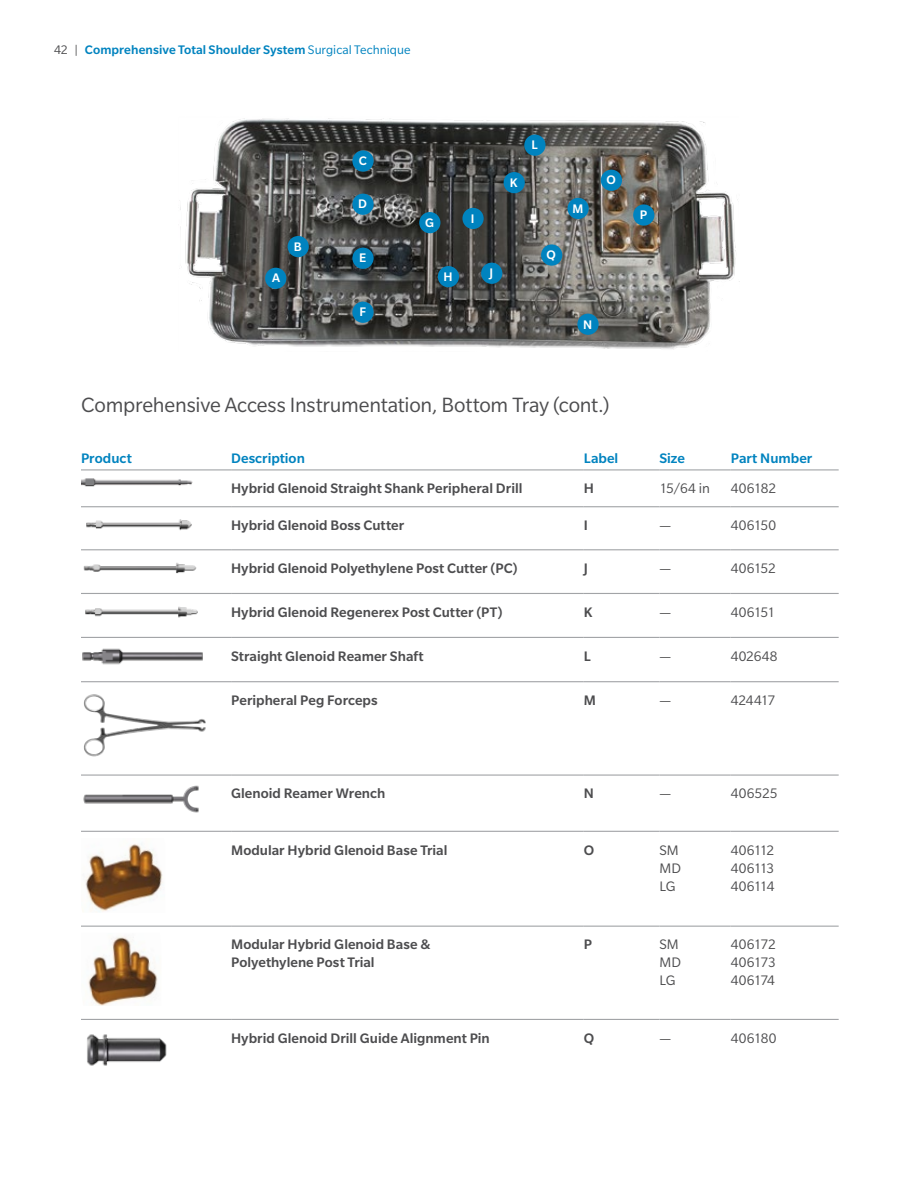
<style>
.page{position:relative;width:918px;height:1188px;background:#fff}
.page>*{position:absolute;margin:0;border:0;box-sizing:border-box;transform-origin:0 0}
.t1{font:22.5px "Slate Pro";letter-spacing:-.01em;color:#4d4d4f}
.t2{font:500 15px/18px "Slate Pro";color:#4d4d4f}
.t3{font:15px/18px "Slate Pro";color:#4d4d4f}
.t4{font:500 15px "Slate Pro";color:#0083bf}
.t5{font:500 13.5px "Slate Pro";letter-spacing:.005em;color:#0083bf}
.t6{font:500 13.5px "Slate Pro";color:#fff}
.s1{font-weight:400;color:#4d4d4f}
.s2{font-weight:400}
</style>
<div class="page">
<img style="left:180px;top:118px;width:560px;height:232px">
<div style="left:352px;top:150px;width:22px;height:22px;background:#0083bf;border-radius:50%"></div>
<div style="left:288px;top:236px;width:21px;height:21px;background:#0083bf;border-radius:50%"></div>
<div style="left:265px;top:268px;width:21px;height:21px;background:#0083bf;border-radius:50%"></div>
<div style="left:352px;top:194px;width:22px;height:21px;background:#0083bf;border-radius:50%"></div>
<div style="left:352px;top:248px;width:22px;height:21px;background:#0083bf;border-radius:50%"></div>
<div style="left:352px;top:302px;width:22px;height:21px;background:#0083bf;border-radius:50%"></div>
<div style="left:419px;top:212px;width:21px;height:21px;background:#0083bf;border-radius:50%"></div>
<div style="left:438px;top:266px;width:21px;height:21px;background:#0083bf;border-radius:50%"></div>
<div style="left:462px;top:208px;width:22px;height:21px;background:#0083bf;border-radius:50%"></div>
<div style="left:481px;top:263px;width:21px;height:21px;background:#0083bf;border-radius:50%"></div>
<div style="left:504px;top:172px;width:21px;height:21px;background:#0083bf;border-radius:50%"></div>
<div style="left:524px;top:135px;width:22px;height:21px;background:#0083bf;border-radius:50%"></div>
<div style="left:541px;top:244px;width:21px;height:22px;background:#0083bf;border-radius:50%"></div>
<div style="left:568px;top:198px;width:21px;height:21px;background:#0083bf;border-radius:50%"></div>
<div style="left:577px;top:314px;width:22px;height:21px;background:#0083bf;border-radius:50%"></div>
<div style="left:601px;top:170px;width:21px;height:21px;background:#0083bf;border-radius:50%"></div>
<div style="left:633px;top:204px;width:21px;height:22px;background:#0083bf;border-radius:50%"></div>
<hr style="left:81px;top:469px;width:150px;height:1px;background:#a2a4a7">
<hr style="left:231px;top:469px;width:353px;height:1px;background:#a2a4a7">
<hr style="left:584px;top:469px;width:75px;height:1px;background:#a2a4a7">
<hr style="left:659px;top:469px;width:72px;height:1px;background:#a2a4a7">
<hr style="left:731px;top:469px;width:108px;height:1px;background:#a2a4a7">
<hr style="left:81px;top:506px;width:150px;height:1px;background:#a2a4a7">
<hr style="left:231px;top:506px;width:353px;height:1px;background:#a2a4a7">
<hr style="left:584px;top:506px;width:75px;height:1px;background:#a2a4a7">
<hr style="left:659px;top:506px;width:72px;height:1px;background:#a2a4a7">
<hr style="left:731px;top:506px;width:108px;height:1px;background:#a2a4a7">
<hr style="left:81px;top:549px;width:150px;height:1px;background:#a2a4a7">
<hr style="left:231px;top:549px;width:353px;height:1px;background:#a2a4a7">
<hr style="left:584px;top:549px;width:75px;height:1px;background:#a2a4a7">
<hr style="left:659px;top:549px;width:72px;height:1px;background:#a2a4a7">
<hr style="left:731px;top:549px;width:108px;height:1px;background:#a2a4a7">
<hr style="left:81px;top:593px;width:150px;height:1px;background:#a2a4a7">
<hr style="left:231px;top:593px;width:353px;height:1px;background:#a2a4a7">
<hr style="left:584px;top:593px;width:75px;height:1px;background:#a2a4a7">
<hr style="left:659px;top:593px;width:72px;height:1px;background:#a2a4a7">
<hr style="left:731px;top:593px;width:108px;height:1px;background:#a2a4a7">
<hr style="left:81px;top:637px;width:150px;height:1px;background:#a2a4a7">
<hr style="left:231px;top:637px;width:353px;height:1px;background:#a2a4a7">
<hr style="left:584px;top:637px;width:75px;height:1px;background:#a2a4a7">
<hr style="left:659px;top:637px;width:72px;height:1px;background:#a2a4a7">
<hr style="left:731px;top:637px;width:108px;height:1px;background:#a2a4a7">
<hr style="left:81px;top:681px;width:150px;height:1px;background:#a2a4a7">
<hr style="left:231px;top:681px;width:353px;height:1px;background:#a2a4a7">
<hr style="left:584px;top:681px;width:75px;height:1px;background:#a2a4a7">
<hr style="left:659px;top:681px;width:72px;height:1px;background:#a2a4a7">
<hr style="left:731px;top:681px;width:108px;height:1px;background:#a2a4a7">
<hr style="left:81px;top:775px;width:150px;height:1px;background:#a2a4a7">
<hr style="left:231px;top:775px;width:353px;height:1px;background:#a2a4a7">
<hr style="left:584px;top:775px;width:75px;height:1px;background:#a2a4a7">
<hr style="left:659px;top:775px;width:72px;height:1px;background:#a2a4a7">
<hr style="left:731px;top:775px;width:108px;height:1px;background:#a2a4a7">
<hr style="left:81px;top:831px;width:150px;height:1px;background:#a2a4a7">
<hr style="left:231px;top:831px;width:353px;height:1px;background:#a2a4a7">
<hr style="left:584px;top:831px;width:75px;height:1px;background:#a2a4a7">
<hr style="left:659px;top:831px;width:72px;height:1px;background:#a2a4a7">
<hr style="left:731px;top:831px;width:108px;height:1px;background:#a2a4a7">
<hr style="left:81px;top:926px;width:150px;height:1px;background:#a2a4a7">
<hr style="left:231px;top:926px;width:353px;height:1px;background:#a2a4a7">
<hr style="left:584px;top:926px;width:75px;height:1px;background:#a2a4a7">
<hr style="left:659px;top:926px;width:72px;height:1px;background:#a2a4a7">
<hr style="left:731px;top:926px;width:108px;height:1px;background:#a2a4a7">
<hr style="left:81px;top:1019px;width:150px;height:1px;background:#a2a4a7">
<hr style="left:231px;top:1019px;width:353px;height:1px;background:#a2a4a7">
<hr style="left:584px;top:1019px;width:75px;height:1px;background:#a2a4a7">
<hr style="left:659px;top:1019px;width:72px;height:1px;background:#a2a4a7">
<hr style="left:731px;top:1019px;width:108px;height:1px;background:#a2a4a7">
<img style="left:81px;top:478px;width:112px;height:9px">
<img style="left:86px;top:519px;width:106px;height:12px">
<img style="left:83px;top:563px;width:114px;height:11px">
<img style="left:85px;top:606px;width:113px;height:12px">
<img style="left:82px;top:648px;width:121px;height:17px">
<img style="left:84px;top:694px;width:122px;height:63px">
<img style="left:83px;top:785px;width:116px;height:28px">
<img style="left:82px;top:843px;width:81px;height:69px">
<img style="left:88px;top:936px;width:70px;height:70px">
<img style="left:87px;top:1034px;width:80px;height:32px">
<p class="t5" style="left:54px;top:42px;width:358px"><span class="s1">42 |</span> Comprehensive Total Shoulder System <span class="s2">Surgical Technique</span></p>
<p class="t6" style="left:272px;top:271px;width:9px">A</p>
<p class="t6" style="left:294px;top:239px;width:9px">B</p>
<p class="t6" style="left:359px;top:154px;width:10px">C</p>
<p class="t6" style="left:358px;top:197px;width:10px">D</p>
<p class="t6" style="left:359px;top:251px;width:9px">E</p>
<p class="t6" style="left:359px;top:305px;width:8px">F</p>
<p class="t6" style="left:425px;top:215px;width:10px">G</p>
<p class="t6" style="left:444px;top:269px;width:11px">H</p>
<p class="t6" style="left:471px;top:211px;width:5px">I</p>
<p class="t6" style="left:490px;top:266px;width:5px">J</p>
<p class="t6" style="left:510px;top:175px;width:9px">K</p>
<p class="t6" style="left:531px;top:138px;width:8px">L</p>
<p class="t6" style="left:547px;top:248px;width:11px">Q</p>
<p class="t6" style="left:572px;top:201px;width:12px">M</p>
<p class="t6" style="left:606px;top:173px;width:11px">O</p>
<p class="t6" style="left:583px;top:317px;width:11px">N</p>
<p class="t6" style="left:640px;top:208px;width:9px">P</p>
<h1 class="t1" style="left:81px;top:394px;width:530px">Comprehensive Access Instrumentation, Bottom Tray (cont.)</h1>
<p class="t4" style="left:81px;top:450px;width:52px">Product</p>
<p class="t4" style="left:231px;top:450px;width:75px">Description</p>
<p class="t4" style="left:584px;top:450px;width:36px">Label</p>
<p class="t4" style="left:659px;top:450px;width:27px">Size</p>
<p class="t4" style="left:731px;top:450px;width:83px">Part Number</p>
<p class="t2" style="left:231px;top:479px;width:293px">Hybrid Glenoid Straight Shank Peripheral Drill</p>
<p class="t2" style="left:584px;top:479px;width:12px">H</p>
<p class="t3" style="left:659px;top:479px;width:52px">15/64 in</p>
<p class="t3" style="left:731px;top:479px;width:47px">406182</p>
<p class="t2" style="left:231px;top:516px;width:175px">Hybrid Glenoid Boss Cutter</p>
<p class="t2" style="left:584px;top:516px;width:6px">I</p>
<p class="t3" style="left:659px;top:516px;width:13px">—</p>
<p class="t3" style="left:731px;top:516px;width:47px">406150</p>
<p class="t2" style="left:231px;top:559px;width:288px">Hybrid Glenoid Polyethylene Post Cutter (PC)</p>
<p class="t2" style="left:584px;top:559px;width:6px">J</p>
<p class="t3" style="left:659px;top:559px;width:13px">—</p>
<p class="t3" style="left:731px;top:559px;width:47px">406152</p>
<p class="t2" style="left:231px;top:603px;width:273px">Hybrid Glenoid Regenerex Post Cutter (PT)</p>
<p class="t2" style="left:584px;top:603px;width:10px">K</p>
<p class="t3" style="left:659px;top:603px;width:13px">—</p>
<p class="t3" style="left:731px;top:603px;width:46px">406151</p>
<p class="t2" style="left:231px;top:647px;width:194px">Straight Glenoid Reamer Shaft</p>
<p class="t2" style="left:584px;top:647px;width:8px">L</p>
<p class="t3" style="left:659px;top:647px;width:13px">—</p>
<p class="t3" style="left:731px;top:647px;width:48px">402648</p>
<p class="t2" style="left:231px;top:691px;width:148px">Peripheral Peg Forceps</p>
<p class="t2" style="left:584px;top:691px;width:14px">M</p>
<p class="t3" style="left:659px;top:691px;width:13px">—</p>
<p class="t3" style="left:731px;top:691px;width:46px">424417</p>
<p class="t2" style="left:231px;top:784px;width:156px">Glenoid Reamer Wrench</p>
<p class="t2" style="left:584px;top:784px;width:12px">N</p>
<p class="t3" style="left:659px;top:785px;width:13px">—</p>
<p class="t3" style="left:731px;top:785px;width:48px">406525</p>
<p class="t2" style="left:231px;top:841px;width:218px">Modular Hybrid Glenoid Base Trial</p>
<p class="t2" style="left:584px;top:841px;width:12px">O</p>
<p class="t3" style="left:659px;top:841px;width:23px">SM<br>MD<br>LG</p>
<p class="t3" style="left:731px;top:841px;width:45px;text-align:justify">406112<br>406113<br>406114</p>
<p class="t2" style="left:231px;top:936px;width:201px">Modular Hybrid Glenoid Base &amp;<br>Polyethylene Post Trial</p>
<p class="t2" style="left:584px;top:936px;width:10px">P</p>
<p class="t3" style="left:659px;top:936px;width:23px">SM<br>MD<br>LG</p>
<p class="t3" style="left:731px;top:936px;width:47px;text-align:justify">406172<br>406173<br>406174</p>
<p class="t2" style="left:231px;top:1029px;width:260px">Hybrid Glenoid Drill Guide Alignment Pin</p>
<p class="t2" style="left:584px;top:1029px;width:12px">Q</p>
<p class="t3" style="left:659px;top:1029px;width:13px">—</p>
<p class="t3" style="left:731px;top:1029px;width:47px">406180</p>
</div>
